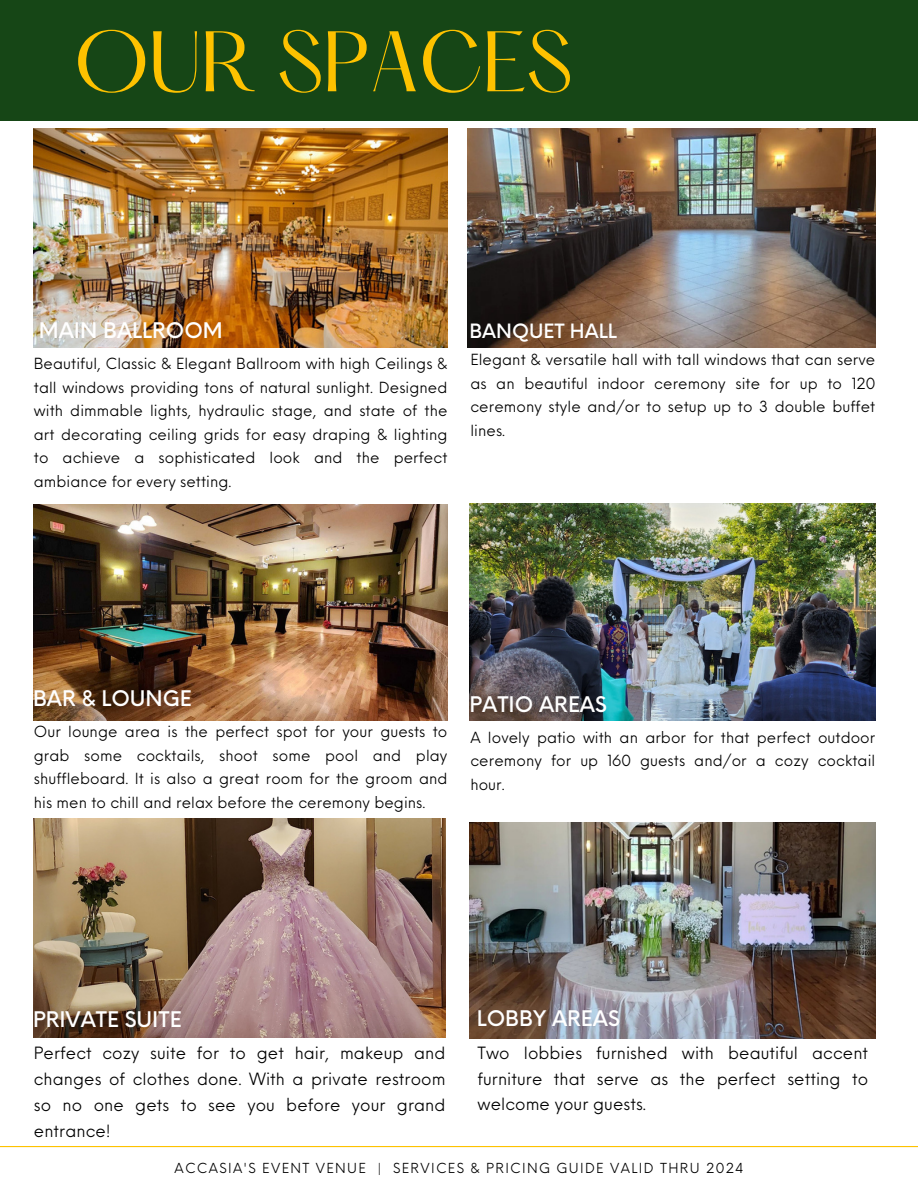
<style>
.page{position:relative;width:918px;height:1188px;background:#fff}
.page>*{position:absolute;margin:0;border:0;box-sizing:border-box;transform-origin:0 0}
.t1{font:75px "Hatton";letter-spacing:-.015em;color:#fec200}
.t2{font:500 21px "Neue Einstellung";color:#fff}
.t3{font:500 19.2px "Neue Einstellung";color:#fff}
.t4{font:16.5px/25.8px "Neue Einstellung";letter-spacing:.005em;color:#000;text-align:justify}
.t5{font:15px/23.7px "Neue Einstellung";letter-spacing:.005em;color:#000;text-align:justify}
.t6{font:13.5px "Neue Einstellung";letter-spacing:.1em;color:#000}
</style>
<div class="page">
<img style="left:33px;top:129px;width:414px;height:218px">
<img style="left:467px;top:129px;width:409px;height:218px">
<img style="left:33px;top:504px;width:414px;height:216px">
<img style="left:470px;top:503px;width:406px;height:217px">
<div style="left:0;top:0;width:918px;height:121px;background:#164616"></div>
<svg style="left:459px;top:1147px;width:459px;height:1px"></svg>
<img style="left:33px;top:818px;width:413px;height:220px">
<img style="left:470px;top:822px;width:406px;height:216px">
<hr style="left:0;top:1146px;width:918px;height:1px;background:#fec200">
<h3 class="t1" style="left:74px;top:27px;width:501px">OUR SPACES</h3>
<h3 class="t2" style="left:39px;top:312px;width:186px">MAIN BALLROOM</h3>
<h2 class="t5" style="left:34px;top:350px;width:415px">Beautiful, Classic &amp; Elegant Ballroom with high Ceilings &amp; tall windows providing tons of natural sunlight. Designed with dimmable lights, hydraulic stage, and state of the art decorating ceiling grids for easy draping &amp; lighting to achieve a sophisticated look and the perfect ambiance for every setting.</h2>
<h3 class="t3" style="left:470px;top:314px;width:149px">BANQUET HALL</h3>
<h2 class="t5" style="left:470px;top:346px;width:406px">Elegant &amp; versatile hall with tall windows that can serve as an beautiful indoor ceremony site for up to 120 ceremony style and/or to setup up to 3 double buffet lines.</h2>
<h3 class="t2" style="left:33px;top:680px;width:160px">BAR &amp; LOUNGE</h3>
<h2 class="t5" style="left:34px;top:718px;width:415px">Our lounge area is the perfect spot for your guests to grab some cocktails, shoot some pool and play shuffleboard. It is also a great room for the groom and his men to chill and relax before the ceremony begins.</h2>
<h2 class="t2" style="left:470px;top:686px;width:139px">PATIO AREAS</h2>
<h1 class="t5" style="left:470px;top:724px;width:406px">A lovely patio with an arbor for that perfect outdoor ceremony for up 160 guests and/or a cozy cocktail hour.</h1>
<h3 class="t2" style="left:33px;top:1000px;width:150px">PRIVATE SUITE</h3>
<h2 class="t4" style="left:34px;top:1039px;width:413px">Perfect cozy suite for to get hair, makeup and changes of clothes done. With a private restroom so no one gets to see you before your grand entrance!</h2>
<h3 class="t2" style="left:477px;top:1000px;width:145px">LOBBY AREAS</h3>
<h2 class="t4" style="left:478px;top:1038px;width:392px">Two lobbies furnished with beautiful accent furniture that serve as the perfect setting to welcome your guests.</h2>
<p class="t6" style="left:174px;top:1156px;width:571px">ACCASIA'S EVENT VENUE | SERVICES &amp; PRICING GUIDE VALID THRU 2024</p>
</div>
